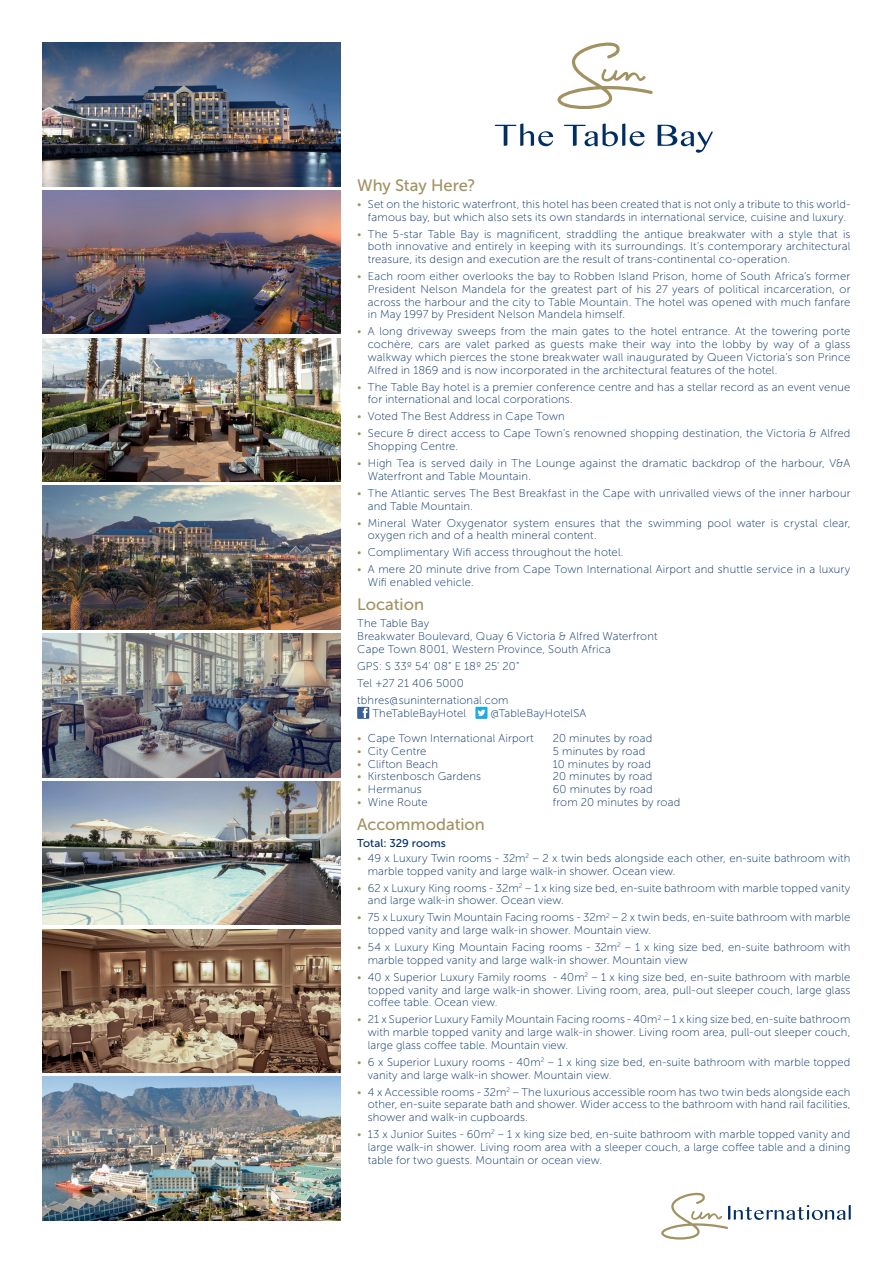
<style>
.page{position:relative;width:893px;height:1263px;background:#fff}
.page>*{position:absolute;margin:0;border:0;box-sizing:border-box;transform-origin:0 0}
.t1{font:16.5px "Museo Sans 500";color:#a29161}
.t2{font:11.25px/12.8px "Museo Sans 100";letter-spacing:.015em;color:#002e64}
.t3{font:11.25px "Museo Sans 500";letter-spacing:.01em;color:#002e64}
.s1{color:#a29161}
</style>
<div class="page">
<svg style="left:43px;top:186px;width:297px;height:891px"></svg>
<img style="left:43px;top:43px;width:297px;height:143px">
<img style="left:43px;top:1077px;width:297px;height:143px">
<img style="left:43px;top:190px;width:297px;height:144px">
<img style="left:43px;top:338px;width:297px;height:144px">
<img style="left:43px;top:486px;width:297px;height:143px">
<img style="left:43px;top:634px;width:297px;height:143px">
<img style="left:43px;top:781px;width:297px;height:144px">
<img style="left:43px;top:929px;width:297px;height:144px">
<svg style="left:661px;top:1193px;width:190px;height:46px"></svg>
<svg style="left:495px;top:124px;width:58px;height:22px"></svg>
<svg style="left:564px;top:124px;width:80px;height:22px"></svg>
<svg style="left:658px;top:125px;width:55px;height:28px"></svg>
<svg style="left:557px;top:42px;width:96px;height:67px"></svg>
<svg style="left:357px;top:707px;width:12px;height:12px"></svg>
<svg style="left:475px;top:707px;width:12px;height:12px"></svg>
<h1 class="t1" style="left:357px;top:176px;width:120px">Why Stay Here?</h1>
<p class="t2" style="left:357px;top:198px;width:495px;text-align:center"><span class="s1">•</span> Set on the historic waterfront, this hotel has been created that is not only a tribute to this world&shy;famous bay, but which also sets its own standards in international service, cuisine and luxury.</p>
<p class="t2" style="left:368px;top:228px;width:484px;text-align:justify;text-indent:-11px"><span class="s1">•</span> The 5-star Table Bay is magnificent, straddling the antique breakwater with a style that is both innovative and entirely in keeping with its surroundings. It’s contemporary architectural treasure, its design and execution are the result of trans-continental co-operation.</p>
<p class="t2" style="left:368px;top:270px;width:484px;text-align:justify;text-indent:-11px"><span class="s1">•</span> Each room either overlooks the bay to Robben Island Prison, home of South Africa’s former President Nelson Mandela for the greatest part of his 27 years of political incarceration, or across the harbour and the city to Table Mountain. The hotel was opened with much fanfare in May 1997 by President Nelson Mandela himself.</p>
<p class="t2" style="left:368px;top:325px;width:484px;text-align:justify;text-indent:-11px"><span class="s1">•</span> A long driveway sweeps from the main gates to the hotel entrance. At the towering porte cochère, cars are valet parked as guests make their way into the lobby by way of a glass walkway which pierces the stone breakwater wall inaugurated by Queen Victoria’s son Prince Alfred in 1869 and is now incorporated in the architectural features of the hotel.</p>
<p class="t2" style="left:368px;top:381px;width:484px;text-indent:-11px"><span class="s1">•</span> The Table Bay hotel is a premier conference centre and has a stellar record as an event venue for international and local corporations.</p>
<p class="t2" style="left:357px;top:410px;width:209px"><span class="s1">•</span> Voted The Best Address in Cape Town</p>
<p class="t2" style="left:368px;top:427px;width:484px;text-indent:-11px"><span class="s1">•</span> Secure &amp; direct access to Cape Town’s renowned shopping destination, the Victoria &amp; Alfred<br>Shopping Centre.</p>
<p class="t2" style="left:368px;top:457px;width:484px;text-indent:-11px"><span class="s1">•</span> High Tea is served daily in The Lounge against the dramatic backdrop of the harbour, V&amp;A<br>Waterfront and Table Mountain.</p>
<p class="t2" style="left:368px;top:487px;width:484px;text-indent:-11px"><span class="s1">•</span> The Atlantic serves The Best Breakfast in the Cape with unrivalled views of the inner harbour and Table Mountain.</p>
<p class="t2" style="left:368px;top:517px;width:484px;text-indent:-11px"><span class="s1">•</span> Mineral Water Oxygenator system ensures that the swimming pool water is crystal clear, oxygen rich and of a health mineral content.</p>
<p class="t2" style="left:357px;top:546px;width:268px"><span class="s1">•</span> Complimentary Wifi access throughout the hotel.</p>
<p class="t2" style="left:368px;top:563px;width:484px;text-indent:-11px"><span class="s1">•</span> A mere 20 minute drive from Cape Town International Airport and shuttle service in a luxury<br>Wifi enabled vehicle.</p>
<h1 class="t1" style="left:357px;top:596px;width:68px">Location</h1>
<p class="t2" style="left:357px;top:617px;width:302px">The Table Bay<br>Breakwater Boulevard, Quay 6 Victoria &amp; Alfred Waterfront<br>Cape Town 8001, Western Province, South Africa</p>
<p class="t2" style="left:357px;top:658px;width:164px;line-height:17px">GPS: S 33º 54’ 08” E 18º 25’ 20”<br>Tel +27 21 406 5000 tbhres@suninternational.com</p>
<p class="t2" style="left:372px;top:706px;width:95px">TheTableBayHotel</p>
<p class="t2" style="left:491px;top:706px;width:97px">@TableBayHotelSA</p>
<p class="t2" style="left:357px;top:732px;width:178px"><span class="s1">•</span> Cape Town International Airport</p>
<p class="t2" style="left:553px;top:732px;width:101px">20 minutes by road</p>
<p class="t2" style="left:357px;top:745px;width:71px"><span class="s1">•</span> City Centre</p>
<p class="t2" style="left:553px;top:745px;width:94px">5 minutes by road</p>
<p class="t2" style="left:357px;top:757px;width:82px"><span class="s1">•</span> Clifton Beach</p>
<p class="t2" style="left:553px;top:757px;width:100px">10 minutes by road</p>
<p class="t2" style="left:357px;top:770px;width:125px"><span class="s1">•</span> Kirstenbosch Gardens</p>
<p class="t2" style="left:553px;top:770px;width:101px">20 minutes by road</p>
<p class="t2" style="left:357px;top:783px;width:66px"><span class="s1">•</span> Hermanus</p>
<p class="t2" style="left:553px;top:783px;width:102px">60 minutes by road</p>
<p class="t2" style="left:357px;top:796px;width:72px"><span class="s1">•</span> Wine Route</p>
<p class="t2" style="left:553px;top:796px;width:129px">from 20 minutes by road</p>
<h1 class="t1" style="left:357px;top:815px;width:129px">Accommodation</h1>
<p class="t3" style="left:357px;top:837px;width:90px">Total: 329 rooms</p>
<p class="t2" style="left:368px;top:852px;width:484px;text-indent:-11px"><span class="s1">•</span> 49 x Luxury Twin rooms - 32m<sup>2</sup> – 2 x twin beds alongside each other, en-suite bathroom with marble topped vanity and large walk-in shower. Ocean view.</p>
<p class="t2" style="left:368px;top:881px;width:484px;text-indent:-11px"><span class="s1">•</span> 62 x Luxury King rooms - 32m<sup>2</sup> – 1 x king size bed, en-suite bathroom with marble topped vanity and large walk-in shower. Ocean view.</p>
<p class="t2" style="left:368px;top:911px;width:484px;text-indent:-11px"><span class="s1">•</span> 75 x Luxury Twin Mountain Facing rooms - 32m<sup>2</sup> – 2 x twin beds, en-suite bathroom with marble topped vanity and large walk-in shower. Mountain view.</p>
<p class="t2" style="left:368px;top:941px;width:484px;text-indent:-11px"><span class="s1">•</span> 54 x Luxury King Mountain Facing rooms - 32m<sup>2</sup> – 1 x king size bed, en-suite bathroom with marble topped vanity and large walk-in shower. Mountain view</p>
<p class="t2" style="left:368px;top:971px;width:484px;text-align:justify;text-indent:-11px"><span class="s1">•</span> 40 x Superior Luxury Family rooms - 40m<sup>2</sup> – 1 x king size bed, en-suite bathroom with marble topped vanity and large walk-in shower. Living room, area, pull-out sleeper couch, large glass coffee table. Ocean view.</p>
<p class="t2" style="left:368px;top:1013px;width:484px;text-align:justify;text-indent:-11px"><span class="s1">•</span> 21 x Superior Luxury Family Mountain Facing rooms - 40m<sup>2</sup> – 1 x king size bed, en-suite bathroom with marble topped vanity and large walk-in shower. Living room area, pull-out sleeper couch, large glass coffee table. Mountain view.</p>
<p class="t2" style="left:368px;top:1056px;width:484px;text-indent:-11px"><span class="s1">•</span> 6 x Superior Luxury rooms - 40m<sup>2</sup> – 1 x king size bed, en-suite bathroom with marble topped vanity and large walk-in shower. Mountain view.</p>
<p class="t2" style="left:368px;top:1085px;width:484px;text-align:justify;text-indent:-11px"><span class="s1">•</span> 4 x Accessible rooms - 32m<sup>2</sup> – The luxurious accessible room has two twin beds alongside each other, en-suite separate bath and shower. Wider access to the bathroom with hand rail facilities, shower and walk-in cupboards.</p>
<p class="t2" style="left:368px;top:1128px;width:484px;text-align:justify;text-indent:-11px"><span class="s1">•</span> 13 x Junior Suites - 60m<sup>2</sup> – 1 x king size bed, en-suite bathroom with marble topped vanity and large walk-in shower. Living room area with a sleeper couch, a large coffee table and a dining table for two guests. Mountain or ocean view.</p>
</div>
